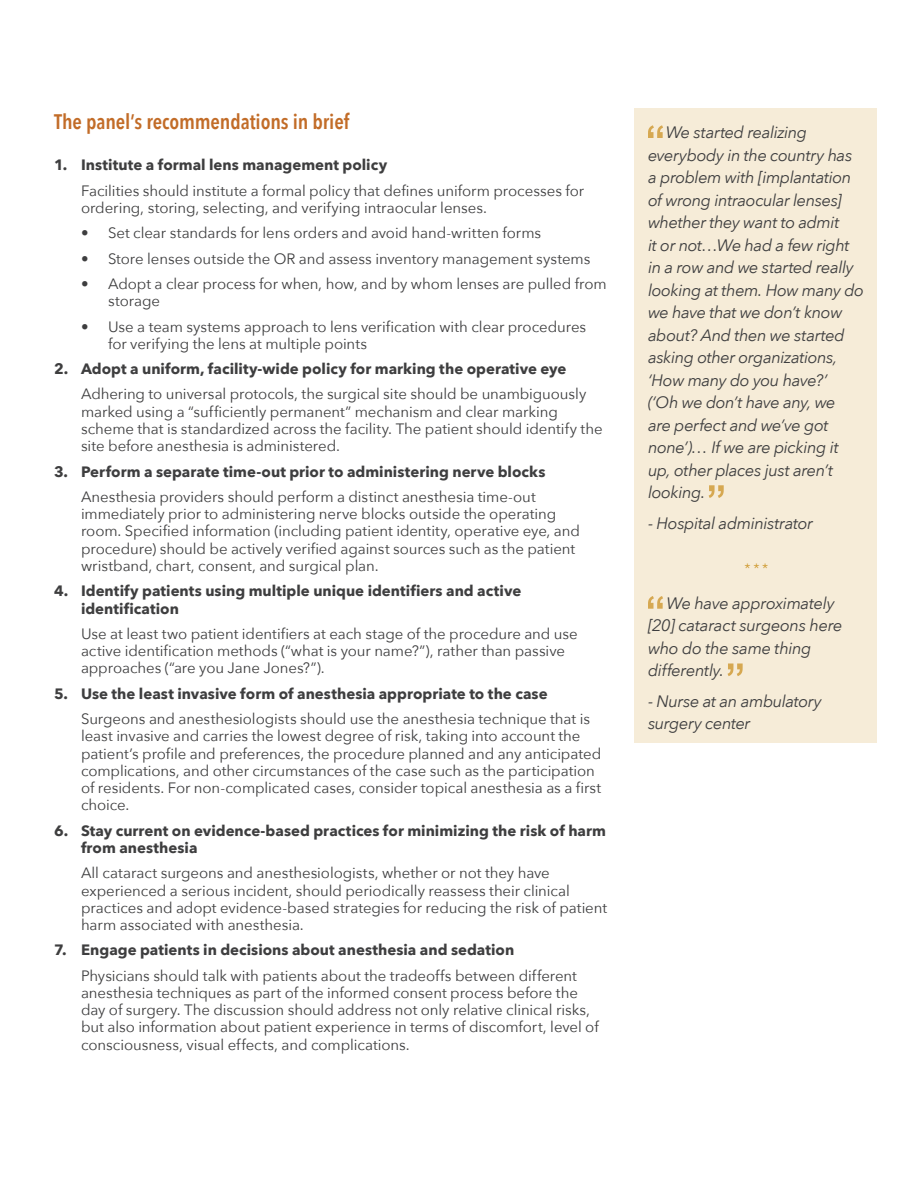
<style>
.page{position:relative;width:918px;height:1188px;background:#fff}
.page>*{position:absolute;margin:0;border:0;box-sizing:border-box;transform-origin:0 0}
.Risk{font:600 21px "Avenir Next Condensed";letter-spacing:-.005em;color:#c26c28}
.quotes{font:italic 16.5px/22.5px "Avenir Next";letter-spacing:-.025em;color:#3e3e3f}
.Basic_bulleted{font:15px/17.2px "Avenir Next";letter-spacing:-.005em;color:#3e3e3f}
.t1{font:700 15px/17.2px "Avenir Next";color:#3e3e3f}
.quote_divider{font:italic 13.5px "Avenir Next";color:#cd972b}
</style>
<div class="page">
<div style="left:634px;top:108px;width:244px;height:635px;background:#f6ecd8"></div>
<svg style="left:648px;top:125px;width:15px;height:13px"></svg>
<svg style="left:709px;top:485px;width:15px;height:13px"></svg>
<svg style="left:648px;top:596px;width:15px;height:13px"></svg>
<svg style="left:728px;top:663px;width:15px;height:13px"></svg>
<p class="Risk" style="left:54px;top:104px;width:297px">The panel’s recommendations in brief</p>
<p class="t1" style="left:54px;top:156px;width:335px">1. Institute a formal lens management policy</p>
<p class="Basic_bulleted" style="left:81px;top:181px;width:505px">Facilities should institute a formal policy that defines uniform processes for ordering, storing, selecting, and verifying intraocular lenses.</p>
<p class="Basic_bulleted" style="left:81px;top:224px;width:462px">• Set clear standards for lens orders and avoid hand-written forms</p>
<p class="Basic_bulleted" style="left:81px;top:249px;width:511px">• Store lenses outside the OR and assess inventory management systems</p>
<p class="Basic_bulleted" style="left:108px;top:274px;width:500px;text-indent:-27px">• Adopt a clear process for when, how, and by whom lenses are pulled from storage</p>
<p class="Basic_bulleted" style="left:108px;top:317px;width:480px;text-indent:-27px">• Use a team systems approach to lens verification with clear procedures for verifying the lens at multiple points</p>
<p class="t1" style="left:54px;top:360px;width:514px">2. Adopt a uniform, facility-wide policy for marking the operative eye</p>
<p class="Basic_bulleted" style="left:81px;top:385px;width:523px">Adhering to universal protocols, the surgical site should be unambiguously marked using a “sufficiently permanent” mechanism and clear marking scheme that is standardized across the facility. The patient should identify the site before anesthesia is administered.</p>
<p class="t1" style="left:54px;top:462px;width:493px">3. Perform a separate time-out prior to administering nerve blocks</p>
<p class="Basic_bulleted" style="left:81px;top:487px;width:501px">Anesthesia providers should perform a distinct anesthesia time-out immediately prior to administering nerve blocks outside the operating room. Specified information (including patient identity, operative eye, and procedure) should be actively verified against sources such as the patient wristband, chart, consent, and surgical plan.</p>
<p class="t1" style="left:81px;top:582px;width:442px;text-indent:-27px">4. Identify patients using multiple unique identifiers and active identification</p>
<p class="Basic_bulleted" style="left:81px;top:624px;width:498px">Use at least two patient identifiers at each stage of the procedure and use active identification methods (“what is your name?”), rather than passive approaches (“are you Jane Jones?”).</p>
<p class="t1" style="left:54px;top:685px;width:495px">5. Use the least invasive form of anesthesia appropriate to the case</p>
<p class="Basic_bulleted" style="left:81px;top:710px;width:522px">Surgeons and anesthesiologists should use the anesthesia technique that is least invasive and carries the lowest degree of risk, taking into account the patient’s profile and preferences, the procedure planned and any anticipated complications, and other circumstances of the case such as the participation of residents. For non-complicated cases, consider topical anesthesia as a first choice.</p>
<p class="t1" style="left:81px;top:822px;width:526px;text-indent:-27px">6. Stay current on evidence-based practices for minimizing the risk of harm from anesthesia</p>
<p class="Basic_bulleted" style="left:81px;top:864px;width:528px">All cataract surgeons and anesthesiologists, whether or not they have experienced a serious incident, should periodically reassess their clinical practices and adopt evidence-based strategies for reducing the risk of patient harm associated with anesthesia.</p>
<p class="t1" style="left:54px;top:941px;width:462px">7. Engage patients in decisions about anesthesia and sedation</p>
<p class="Basic_bulleted" style="left:81px;top:966px;width:519px">Physicians should talk with patients about the tradeoffs between different anesthesia techniques as part of the informed consent process before the day of surgery. The discussion should address not only relative clinical risks, but also information about patient experience in terms of discomfort, level of consciousness, visual effects, and complications.</p>
<p class="quotes" style="left:648px;top:120px;width:217px;text-indent:18px">We started realizing everybody in the country has a problem with [implantation of wrong intraocular lenses] whether they want to admit<br>it or not…We had a few right in a row and we started really looking at them. How many do we have that we don’t know about? And then we started asking other organizations, ‘How many do you have?’<br>(‘Oh we don’t have any, we<br>are perfect and we’ve got none’)… If we are picking it up, other places just aren’t looking.</p>
<p class="quotes" style="left:648px;top:511px;width:166px">- Hospital administrator</p>
<p class="quote_divider" style="left:744px;top:557px;width:25px">* * *</p>
<p class="quotes" style="left:648px;top:591px;width:196px;text-indent:19px">We have approximately [20] cataract surgeons here who do the same thing differently.</p>
<p class="quotes" style="left:648px;top:689px;width:175px">- Nurse at an ambulatory surgery center</p>
</div>
